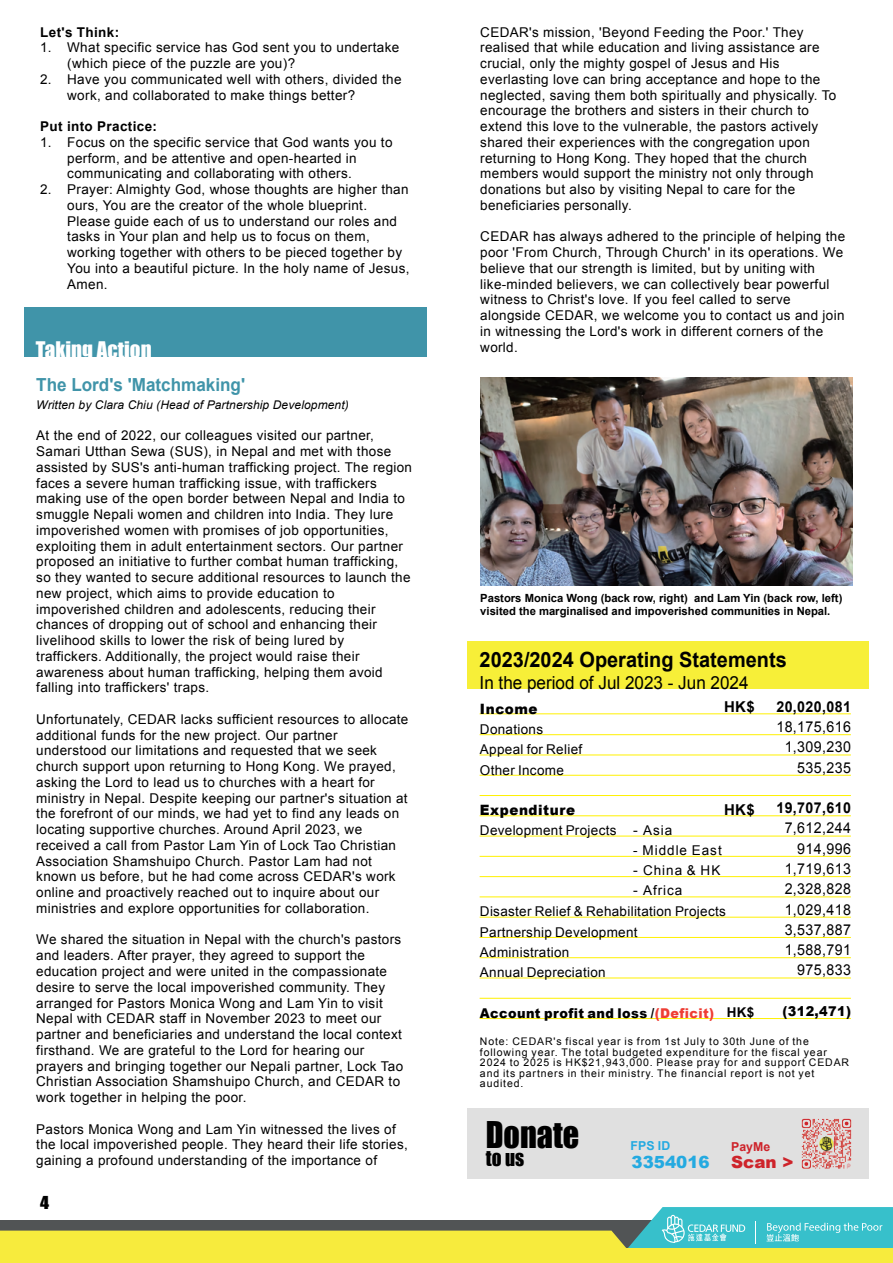
<style>
.page{position:relative;width:893px;height:1263px;background:#fff}
.page>*{position:absolute;margin:0;border:0;box-sizing:border-box;transform-origin:0 0}
.t1{font:33.9px "Impact";color:#000;scale:.95 1}
.t2{font:700 21px "Arial";color:#000;scale:.95 1}
.t3{font:21px "Impact";color:#fff}
.t4{font:20.25px "Impact";color:#000;scale:.95 1}
.t5{font:18px "Arial";color:#000;scale:.95 1}
.t6{font:700 18px "Arial";color:#4094a9;scale:.95 1}
.t7{font:900 16.8px "Arial";color:#24aae1}
.t8{font:900 16.8px "Arial";color:#ce232a}
.t9{font:16.35px "Impact";color:#000;scale:1.1 1}
.t10{font:15px/20.2px "Arial";letter-spacing:.025em;color:#000;text-align:right;scale:.95 1}
.t11{font:700 15px "Arial";letter-spacing:.025em;color:#000;scale:.95 1}
.t12{font:700 15px "Arial";letter-spacing:.025em;color:#000}
.t13{font:900 14.25px "Arial";letter-spacing:.04em;color:#000;scale:.95 1}
.t14{font:13.5px/15.8px "Arial";letter-spacing:.025em;color:#000}
.t15{font:900 13.5px "Arial";letter-spacing:.03em;color:#000;scale:.95 1}
.t16{font:700 13.5px "Arial";letter-spacing:.025em;color:#000}
.t17{font:13.5px "Arial";letter-spacing:.07em;color:#000}
.t18{font:700 12.3px "Arial";color:#24aae1}
.t19{font:700 12.3px "Arial";color:#ce232a}
.t20{font:italic 12px "Arial";letter-spacing:.01em;color:#000}
.t21{font:700 11.25px/13.5px "Arial";color:#000}
.t22{font:10.5px/10.5px "Arial";letter-spacing:.08em;color:#000}
.s1{font-size:14.25px}
.s2{color:#ee3e35}
</style>
<div class="page">
<div style="left:0;top:1249px;width:893px;height:14px;background:#f7eb3d"></div>
<svg style="left:0;top:1207px;width:893px;height:42px"></svg>
<hr style="left:480px;top:775px;width:371px;height:1px;background:#fff101">
<hr style="left:480px;top:755px;width:371px;height:1px;background:#fff101">
<hr style="left:480px;top:734px;width:371px;height:1px;background:#fff101">
<hr style="left:480px;top:815px;width:371px;height:1px;background:#fff101">
<hr style="left:480px;top:836px;width:371px;height:1px;background:#fff101">
<hr style="left:480px;top:856px;width:371px;height:1px;background:#fff101">
<hr style="left:480px;top:876px;width:371px;height:1px;background:#fff101">
<hr style="left:480px;top:896px;width:371px;height:1px;background:#fff101">
<hr style="left:480px;top:917px;width:371px;height:1px;background:#fff101">
<hr style="left:480px;top:937px;width:371px;height:1px;background:#fff101">
<hr style="left:480px;top:957px;width:371px;height:1px;background:#fff101">
<hr style="left:480px;top:978px;width:371px;height:1px;background:#fff101">
<hr style="left:480px;top:998px;width:371px;height:1px;background:#fff101">
<hr style="left:480px;top:1018px;width:371px;height:1px;background:#fff101">
<hr style="left:480px;top:795px;width:371px;height:1px;background:#fff101">
<hr style="left:480px;top:713px;width:371px;height:1px;background:#fff101">
<div style="left:467px;top:641px;width:401px;height:48px;background:#f7ef38"></div>
<div style="left:467px;top:1108px;width:401px;height:71px;background:#e0e0e0"></div>
<img style="left:801px;top:1118px;width:51px;height:51px">
<div style="left:24px;top:307px;width:403px;height:50px;background:#4094a9"></div>
<img style="left:480px;top:377px;width:373px;height:208px">
<p class="t16" style="left:40px;top:23px;width:80px">Let's Think:</p>
<p class="t14" style="left:67px;top:40px;width:334px;text-indent:-27px">1. What specific service has God sent you to undertake (which piece of the puzzle are you)?</p>
<p class="t14" style="left:67px;top:71px;width:336px;text-indent:-27px">2. Have you communicated well with others, divided the work, and collaborated to make things better?</p>
<p class="t16" style="left:40px;top:117px;width:118px">Put into Practice:</p>
<p class="t14" style="left:67px;top:134px;width:327px;text-indent:-27px">1. Focus on the specific service that God wants you to perform, and be attentive and open-hearted in communicating and collaborating with others.</p>
<p class="t14" style="left:67px;top:182px;width:344px;text-indent:-27px">2. Prayer: Almighty God, whose thoughts are higher than ours, You are the creator of the whole blueprint.<br>Please guide each of us to understand our roles and tasks in Your plan and help us to focus on them, working together with others to be pieced together by You into a beautiful picture. In the holy name of Jesus, Amen.</p>
<h2 class="t3" style="left:36px;top:334px;width:117px">Taking Action</h2>
<h3 class="t6" style="left:36px;top:373px;width:221px">The Lord's 'Matchmaking'</h3>
<p class="t20" style="left:36px;top:397px;width:314px">Written by Clara Chiu (Head of Partnership Development)</p>
<p class="t14" style="left:36px;top:428px;width:377px">At the end of 2022, our colleagues visited our partner, Samari Utthan Sewa (SUS), in Nepal and met with those assisted by SUS's anti-human trafficking project. The region faces a severe human trafficking issue, with traffickers making use of the open border between Nepal and India to smuggle Nepali women and children into India. They lure impoverished women with promises of job opportunities, exploiting them in adult entertainment sectors. Our partner proposed an initiative to further combat human trafficking, so they wanted to secure additional resources to launch the new project, which aims to provide education to impoverished children and adolescents, reducing their chances of dropping out of school and enhancing their livelihood skills to lower the risk of being lured by traffickers. Additionally, the project would raise their awareness about human trafficking, helping them avoid falling into traffickers' traps.</p>
<p class="t14" style="left:36px;top:711px;width:374px">Unfortunately, CEDAR lacks sufficient resources to allocate additional funds for the new project. Our partner understood our limitations and requested that we seek church support upon returning to Hong Kong. We prayed, asking the Lord to lead us to churches with a heart for ministry in Nepal. Despite keeping our partner's situation at the forefront of our minds, we had yet to find any leads on locating supportive churches. Around April 2023, we received a call from Pastor Lam Yin of Lock Tao Christian Association Shamshuipo Church. Pastor Lam had not known us before, but he had come across CEDAR's work online and proactively reached out to inquire about our ministries and explore opportunities for collaboration.</p>
<p class="t14" style="left:36px;top:932px;width:368px">We shared the situation in Nepal with the church's pastors and leaders. After prayer, they agreed to support the education project and were united in the compassionate desire to serve the local impoverished community. They arranged for Pastors Monica Wong and Lam Yin to visit Nepal with CEDAR staff in November 2023 to meet our partner and beneficiaries and understand the local context firsthand. We are grateful to the Lord for hearing our prayers and bringing together our Nepali partner, Lock Tao Christian Association Shamshuipo Church, and CEDAR to work together in helping the poor.</p>
<p class="t14" style="left:36px;top:1121px;width:373px">Pastors Monica Wong and Lam Yin witnessed the lives of the local impoverished people. They heard their life stories, gaining a profound understanding of the importance of</p>
<p class="t9" style="left:40px;top:1189px;width:10px">4</p>
<p class="t14" style="left:480px;top:24px;width:358px">CEDAR's mission, 'Beyond Feeding the Poor.' They realised that while education and living assistance are crucial, only the mighty gospel of Jesus and His everlasting love can bring acceptance and hope to the neglected, saving them both spiritually and physically. To encourage the brothers and sisters in their church to extend this love to the vulnerable, the pastors actively shared their experiences with the congregation upon returning to Hong Kong. They hoped that the church members would support the ministry not only through donations but also by visiting Nepal to care for the beneficiaries personally.</p>
<p class="t14" style="left:480px;top:229px;width:366px">CEDAR has always adhered to the principle of helping the poor 'From Church, Through Church' in its operations. We believe that our strength is limited, but by uniting with like-minded believers, we can collectively bear powerful witness to Christ's love. If you feel called to serve alongside CEDAR, we welcome you to contact us and join in witnessing the Lord's work in different corners of the world.</p>
<p class="t21" style="left:480px;top:592px;width:364px">Pastors Monica Wong (back row, right) and Lam Yin (back row, left) visited the marginalised and impoverished communities in Nepal.</p>
<h2 class="t2" style="left:480px;top:646px;width:325px">2023/2024 Operating Statements</h2>
<h3 class="t5" style="left:480px;top:671px;width:285px">In the period of Jul 2023 - Jun 2024</h3>
<p class="t13" style="left:480px;top:698px;width:62px">Income</p>
<p class="t14" style="left:480px;top:719px;width:104px;line-height:20.2px">Donations<br>Appeal for Relief<br>Other Income</p>
<p class="t13" style="left:480px;top:799px;width:102px">Expenditure</p>
<p class="t14" style="left:480px;top:823px;width:138px">Development Projects</p>
<p class="t12" style="left:724px;top:697px;width:32px">HK$</p>
<p class="t12" style="left:724px;top:799px;width:32px">HK$</p>
<p class="t14" style="left:633px;top:822px;width:40px"><span class="s1">-</span> Asia</p>
<p class="t17" style="left:633px;top:841px;width:90px">- Middle East</p>
<p class="t14" style="left:633px;top:863px;width:89px"><span class="s1">-</span> China &amp; HK</p>
<p class="t14" style="left:633px;top:883px;width:51px"><span class="s1">-</span> Africa</p>
<p class="t14" style="left:480px;top:901px;width:247px;line-height:20.2px">Disaster Relief &amp; Rehabilitation Projects<br>Partnership Development<br>Administration<br>Annual Depreciation</p>
<p class="t15" style="left:480px;top:1003px;width:248px">Account profit and loss /<span class="s2">(Deficit)</span></p>
<p class="t16" style="left:727px;top:1003px;width:29px">HK$</p>
<p class="t11" style="left:776px;top:697px;width:80px">20,020,081</p>
<p class="t10" style="left:776px;top:717px;width:80px">18,175,616<br>1,309,230<br>535,235</p>
<p class="t11" style="left:776px;top:798px;width:80px">19,707,610</p>
<p class="t10" style="left:785px;top:818px;width:71px">7,612,244<br>914,996<br>1,719,613<br>2,328,828<br>1,029,418<br>3,537,887<br>1,588,791<br>975,833</p>
<p class="t15" style="left:782px;top:1001px;width:74px">(312,471)</p>
<p class="t22" style="left:480px;top:1036px;width:371px">Note: CEDAR's fiscal year is from 1st July to 30th June of the following year. The total budgeted expenditure for the fiscal year 2024 to 2025 is HK$21,943,000. Please pray for and support CEDAR and its partners in their ministry. The financial report is not yet audited.</p>
<h1 class="t1" style="left:486px;top:1108px;width:100px">Donate</h1>
<h3 class="t4" style="left:486px;top:1142px;width:42px">to us</h3>
<p class="t18" style="left:631px;top:1138px;width:41px">FPS ID</p>
<p class="t19" style="left:731px;top:1138px;width:40px">PayMe</p>
<p class="t7" style="left:631px;top:1149px;width:80px">3354016</p>
<p class="t8" style="left:731px;top:1149px;width:64px">Scan &gt;</p>
</div>
